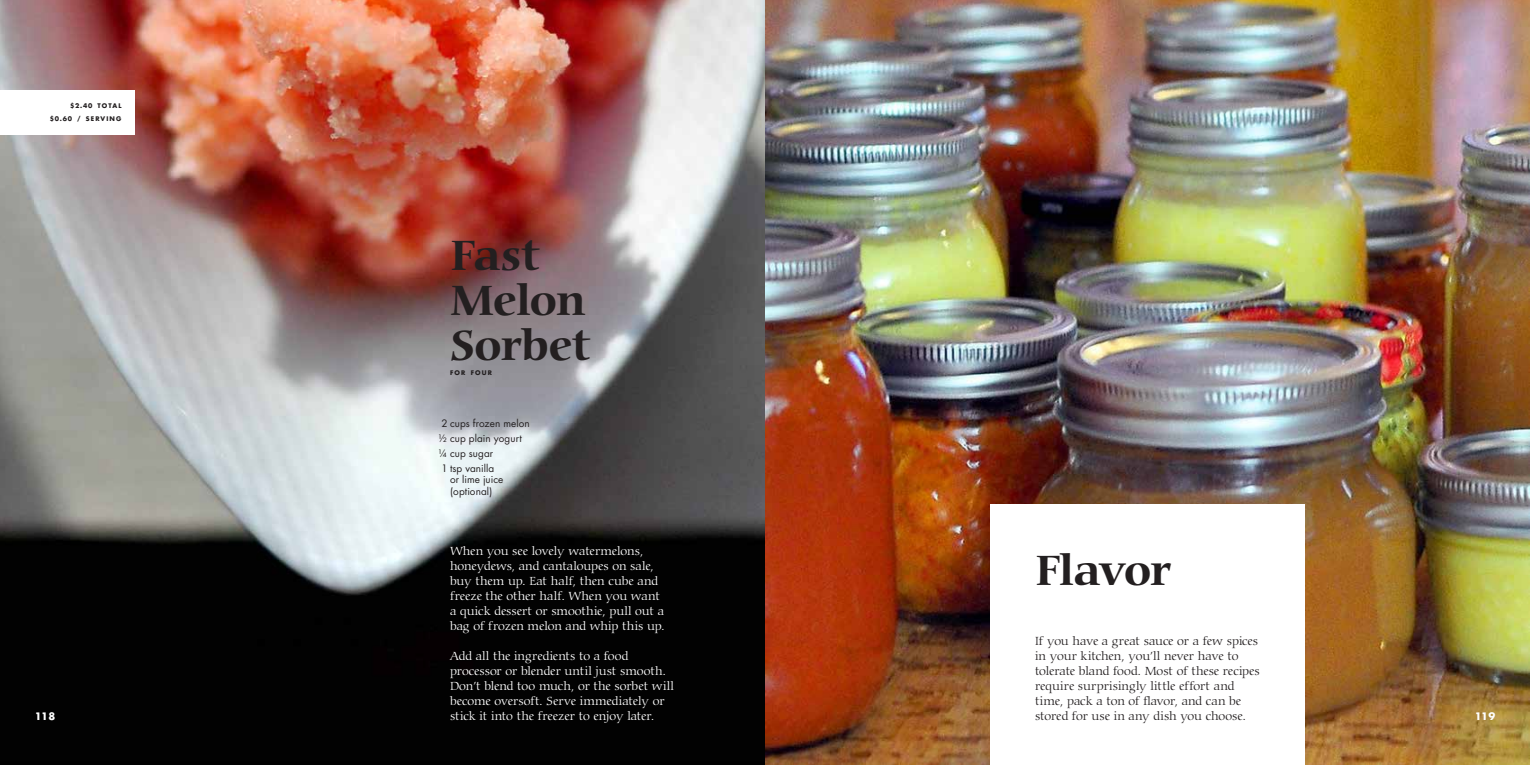
<style>
.page{position:relative;width:1530px;height:765px;background:#fff}
.page>*{position:absolute;margin:0;border:0;box-sizing:border-box;transform-origin:0 0}
.t1{font:700 45px/45px "Carmina BT";letter-spacing:-.02em;color:#231f20}
.t2{font:300 12.5px/15px "Carmina BT";letter-spacing:-.005em;color:#fff}
.t3{font:300 12.5px/15px "Carmina BT";letter-spacing:-.01em;color:#231f20}
.t4{font:10px/11.2px "Futura";letter-spacing:.01em;color:#231f20}
.t5{font:10px "Futura Bold SC620";letter-spacing:-.005em;color:#fff}
.t6{font:6.25px/13.1px "Futura Bold SC620";letter-spacing:.18em;color:#231f20;text-align:right}
</style>
<div class="page">
<img style="left:0;top:0;width:1530px;height:765px">
<div style="left:990px;top:505px;width:315px;height:260px;background:#fff"></div>
<div style="left:0;top:90px;width:135px;height:45px;background:#fff"></div>
<p class="t6" style="left:50px;top:99px;width:73px">$2.40 TOTAL $0.60 / SERVING</p>
<p class="t5" style="left:35px;top:710px;width:22px">118</p>
<h1 class="t1" style="left:450px;top:233px;width:142px">Fast<br>Melon<br>Sorbet</h1>
<p class="t6" style="left:450px;top:366px;width:43px">FOR FOUR</p>
<p class="t4" style="left:441px;top:418px;width:90px">2 cups frozen melon</p>
<p class="t4" style="left:438px;top:433px;width:85px">½ cup plain yogurt</p>
<p class="t4" style="left:438px;top:448px;width:56px">¼ cup sugar</p>
<p class="t4" style="left:441px;top:463px;width:54px">1 tsp vanilla</p>
<p class="t4" style="left:450px;top:474px;width:55px">or lime juice (optional)</p>
<p class="t2" style="left:450px;top:544px;width:216px">When you see lovely watermelons, honeydews, and cantaloupes on sale, buy them up. Eat half, then cube and freeze the other half. When you want a quick dessert or smoothie, pull out a bag of frozen melon and whip this up.</p>
<p class="t2" style="left:450px;top:649px;width:226px">Add all the ingredients to a food processor or blender until just smooth.<br>Don’t blend too much, or the sorbet will become oversoft. Serve immediately or stick it into the freezer to enjoy later.</p>
<h1 class="t1" style="left:1035px;top:548px;width:138px">Flavor</h1>
<p class="t3" style="left:1035px;top:634px;width:226px">If you have a great sauce or a few spices in your kitchen, you’ll never have to tolerate bland food. Most of these recipes require surprisingly little effort and time, pack a ton of flavor, and can be stored for use in any dish you choose.</p>
<p class="t5" style="left:1475px;top:710px;width:22px">119</p>
</div>
